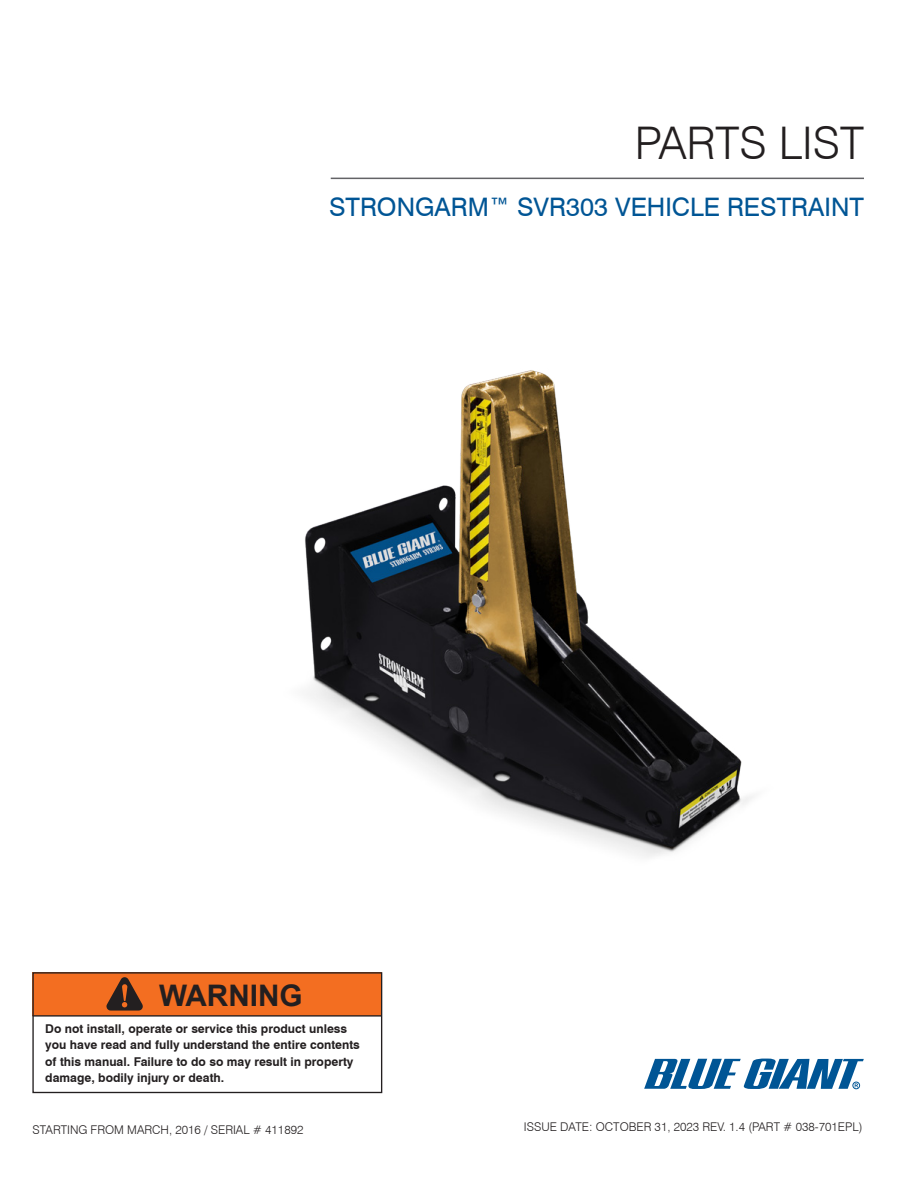
<style>
.page{position:relative;width:918px;height:1188px;background:#fff}
.page>*{position:absolute;margin:0;border:0;box-sizing:border-box;transform-origin:0 0}
.t1{font:300 45px "Swiss 721 BT";color:#231f20}
.t2{font:700 29.7px "Arial";color:#231f20}
.t3{font:25.5px "Swiss 721 BT";color:#005595}
.t4{font:700 12.15px/16.2px "Swiss 721 BT";color:#231f20}
.t5{font:300 12px "Swiss 721 BT";color:#231f20}
</style>
<div class="page">
<img style="left:305px;top:370px;width:448px;height:487px">
<hr style="left:331px;top:178px;width:533px;height:1px;background:#636366">
<svg style="left:644px;top:1059px;width:220px;height:30px"></svg>
<div style="left:32px;top:972px;width:350px;height:44px;background:#f36e21"></div>
<div style="left:32px;top:972px;width:350px;height:121px;border:1px solid #231f20"></div>
<hr style="left:33px;top:1015px;width:349px;height:2px;background:#231f20">
<svg style="left:106px;top:977px;width:37px;height:34px"></svg>
<p class="t1" style="left:635px;top:115px;width:231px">PARTS LIST</p>
<p class="t3" style="left:329px;top:191px;width:536px">STRONGARM™ SVR303 VEHICLE RESTRAINT</p>
<p class="t2" style="left:159px;top:975px;width:145px">WARNING</p>
<p class="t4" style="left:45px;top:1021px;width:316px">Do not install, operate or service this product unless you have read and fully understand the entire contents of this manual. Failure to do so may result in property damage, bodily injury or death.</p>
<p class="t5" style="left:32px;top:1122px;width:273px">STARTING FROM MARCH, 2016 / SERIAL # 411892</p>
<p class="t5" style="left:524px;top:1119px;width:340px">ISSUE DATE: OCTOBER 31, 2023 REV. 1.4 (PART # 038-701EPL)</p>
</div>
